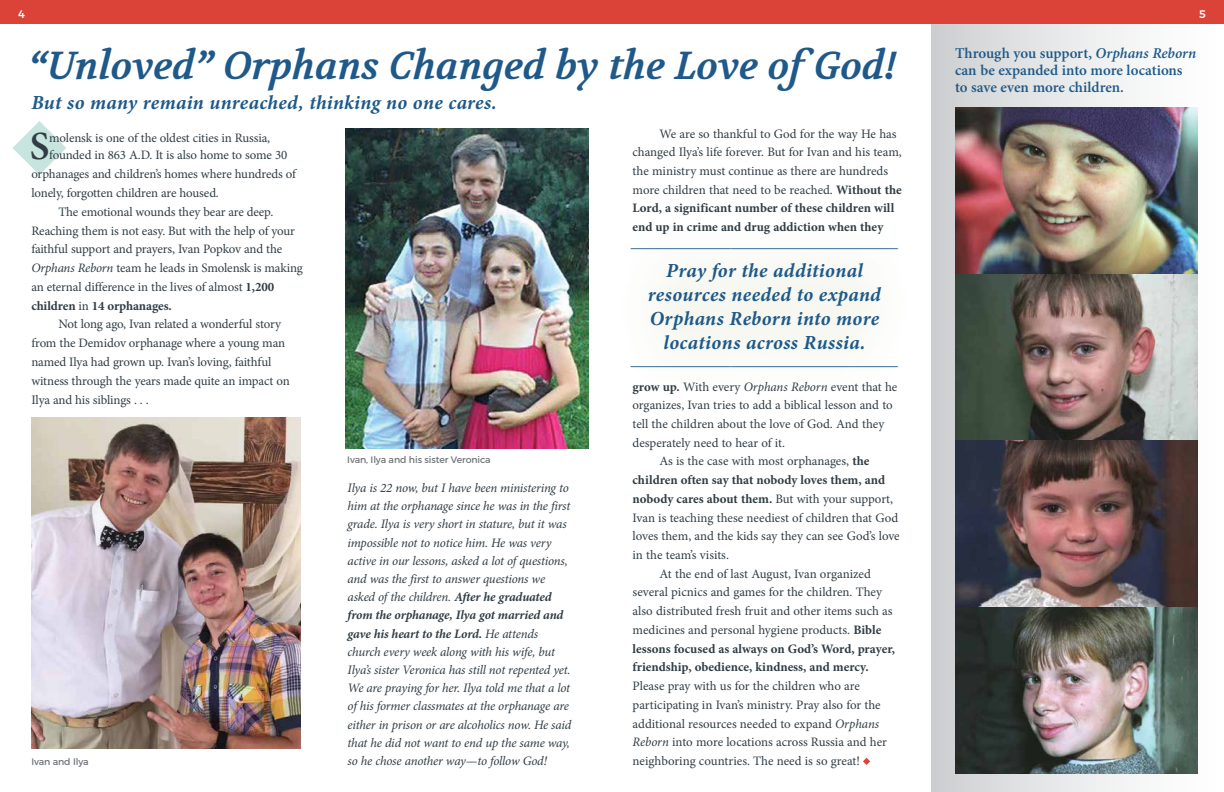
<style>
.page{position:relative;width:1224px;height:792px;background:#fff}
.page>*{position:absolute;margin:0;border:0;box-sizing:border-box;transform-origin:0 0}
.t1{font:600 40px "Minion Pro";color:#303d45}
.t2{font:italic 700 39px "Volkhov";color:#1e5989}
.t3{font:italic 700 20px/24px "Minion Pro";letter-spacing:.015em;color:#1e5989;text-align:center}
.t4{font:italic 600 17px "Minion Pro";color:#1e5989}
.t5{font:600 15px/17px "Minion Pro";letter-spacing:-.005em;color:#1e5989}
.t6{font:12.9px/18.7px "Minion Pro";letter-spacing:-.005em;color:#303d45}
.t7{font:italic 12.9px/18.2px "Minion Pro";letter-spacing:-.02em;color:#303d45}
.t8{font:700 12.9px "Minion Pro";color:#303d45}
.t9{font:500 11px "Montserrat";color:#fff}
.t10{font:9.4px "Montserrat";letter-spacing:-.01em;color:#6f747a}
.s1{font-style:italic}
.s2{font-weight:700}
.s3{font-weight:400}
</style>
<div class="page">
<svg style="left:13px;top:121px;width:53px;height:54px"></svg>
<div style="left:932px;top:15px;width:292px;height:777px;background:linear-gradient(to right,#cccbcd,#fffefe)"></div>
<div style="left:0;top:0;width:1224px;height:23px;background:#dc4338"></div>
<svg style="left:863px;top:758px;width:7px;height:7px"></svg>
<img style="left:31px;top:418px;width:270px;height:331px">
<img style="left:346px;top:128px;width:242px;height:321px">
<div style="left:607px;top:210px;width:315px;height:196px;background:#fdfdfb"></div>
<img style="left:955px;top:108px;width:243px;height:166px">
<svg style="left:955px;top:274px;width:243px;height:167px;background:#7f7871"></svg>
<svg style="left:955px;top:441px;width:243px;height:166px;background:#5f4b4e"></svg>
<img style="left:955px;top:607px;width:243px;height:167px">
<p class="t9" style="left:18px;top:7px;width:8px">4</p>
<p class="t9" style="left:1199px;top:7px;width:8px">5</p>
<h2 class="t2" style="left:29px;top:41px;width:869px">“Unloved” Orphans Changed by the Love ofGod!</h2>
<h3 class="t3" style="left:31px;top:91px;width:467px">But so many remain unreached, thinking no one cares.</h3>
<h1 class="t1" style="left:30px;top:119px;width:21px">S</h1>
<p class="t6" style="left:49px;top:129px;width:240px;line-height:17.6px">molensk is one of the oldest cities in Russia, founded in 863 A.D. It is also home to some 30</p>
<p class="t6" style="left:31px;top:165px;width:266px">orphanages and children’s homes where hundreds of</p>
<p class="t6" style="left:31px;top:184px;width:189px">lonely, forgotten children are housed.</p>
<p class="t6" style="left:58px;top:202px;width:217px">The emotional wounds they bear are deep.</p>
<p class="t6" style="left:31px;top:221px;width:265px">Reaching them is not easy. But with the help of your</p>
<p class="t6" style="left:31px;top:240px;width:252px">faithful support and prayers, Ivan Popkov and the</p>
<p class="t6" style="left:31px;top:259px;width:273px"><span class="s1">Orphans Reborn</span> team he leads in Smolensk is making</p>
<p class="t6" style="left:31px;top:278px;width:244px">an eternal difference in the lives of almost <span class="s2">1,200</span></p>
<p class="t8" style="left:31px;top:296px;width:142px">children <span class="s3">in</span> 14 orphanages.</p>
<p class="t6" style="left:58px;top:315px;width:224px">Not long ago, Ivan related a wonderful story</p>
<p class="t6" style="left:31px;top:334px;width:255px">from the Demidov orphanage where a young man</p>
<p class="t6" style="left:31px;top:353px;width:242px">named Ilya had grown up. Ivan’s loving, faithful</p>
<p class="t6" style="left:31px;top:371px;width:260px">witness through the years made quite an impact on</p>
<p class="t6" style="left:31px;top:390px;width:119px">Ilya and his siblings . . .</p>
<p class="t10" style="left:31px;top:756px;width:59px">Ivan and Ilya</p>
<p class="t10" style="left:347px;top:454px;width:145px">Ivan, Ilya and his sister Veronica</p>
<p class="t7" style="left:348px;top:479px;width:225px">Ilya is 22 now, but I have been ministering to him at the orphanage since he was in the first grade. Ilya is very short in stature, but it was impossible not to notice him. He was very active in our lessons, asked a lot of questions, and was the first to answer questions we asked of the children. <span class="s2">After he graduated from the orphanage, Ilya got married and gave his heart to the Lord.</span> He attends church every week along with his wife, but Ilya’s sister Veronica has still not repented yet.<br>We are praying for her. Ilya told me that a lot of his former classmates at the orphanage are either in prison or are alcoholics now. He said that he did not want to end up the same way, so he chose another way—to follow God!</p>
<p class="t6" style="left:633px;top:124px;width:271px;text-indent:27px">We are so thankful to God for the way He has changed Ilya’s life forever. But for Ivan and his team, the ministry must continue as there are hundreds more children that need to be reached. <span class="s2">Without the Lord, a significant number of these children will end up in crime and drug addiction when they</span></p>
<h3 class="t4" style="left:631px;top:230px;width:268px">________________________________</h3>
<h3 class="t3" style="left:648px;top:258px;width:235px">Pray for the additional resources needed to expand<br>Orphans Reborn into more locations across Russia.</h3>
<h3 class="t4" style="left:631px;top:347px;width:268px">________________________________</h3>
<p class="t6" style="left:633px;top:377px;width:266px"><span class="s2">grow up.</span> With every <span class="s1">Orphans Reborn</span> event that he</p>
<p class="t6" style="left:633px;top:396px;width:262px">organizes, Ivan tries to add a biblical lesson and to</p>
<p class="t6" style="left:633px;top:415px;width:253px">tell the children about the love of God. And they</p>
<p class="t6" style="left:633px;top:433px;width:154px">desperately need to hear of it.</p>
<p class="t6" style="left:660px;top:452px;width:211px">As is the case with most orphanages, <span class="s2">the</span></p>
<p class="t8" style="left:633px;top:471px;width:254px">children often say that nobody loves them, and</p>
<p class="t8" style="left:633px;top:490px;width:262px">nobody cares about them. <span class="s3">But with your support,</span></p>
<p class="t6" style="left:633px;top:508px;width:267px">Ivan is teaching these neediest of children that God</p>
<p class="t6" style="left:633px;top:527px;width:269px">loves them, and the kids say they can see God’s love</p>
<p class="t6" style="left:633px;top:546px;width:98px">in the team’s visits.</p>
<p class="t6" style="left:660px;top:564px;width:213px">At the end of last August, Ivan organized</p>
<p class="t6" style="left:633px;top:583px;width:251px">several picnics and games for the children. They</p>
<p class="t6" style="left:633px;top:602px;width:262px">also distributed fresh fruit and other items such as</p>
<p class="t6" style="left:633px;top:621px;width:250px">medicines and personal hygiene products. <span class="s2">Bible</span></p>
<p class="t8" style="left:633px;top:639px;width:264px">lessons focused as always on God’s Word, prayer,</p>
<p class="t8" style="left:633px;top:658px;width:238px">friendship, obedience, kindness, and mercy.</p>
<p class="t6" style="left:633px;top:677px;width:256px">Please pray with us for the children who are participating in Ivan’s ministry. Pray also for the additional resources needed to expand <span class="s1">Orphans Reborn</span> into more locations across Russia and her neighboring countries. The need is so great!</p>
<p class="t5" style="left:955px;top:45px;width:243px">Through you support, <span class="s1">Orphans Reborn </span>can be expanded into more locations to save even more children.</p>
</div>
